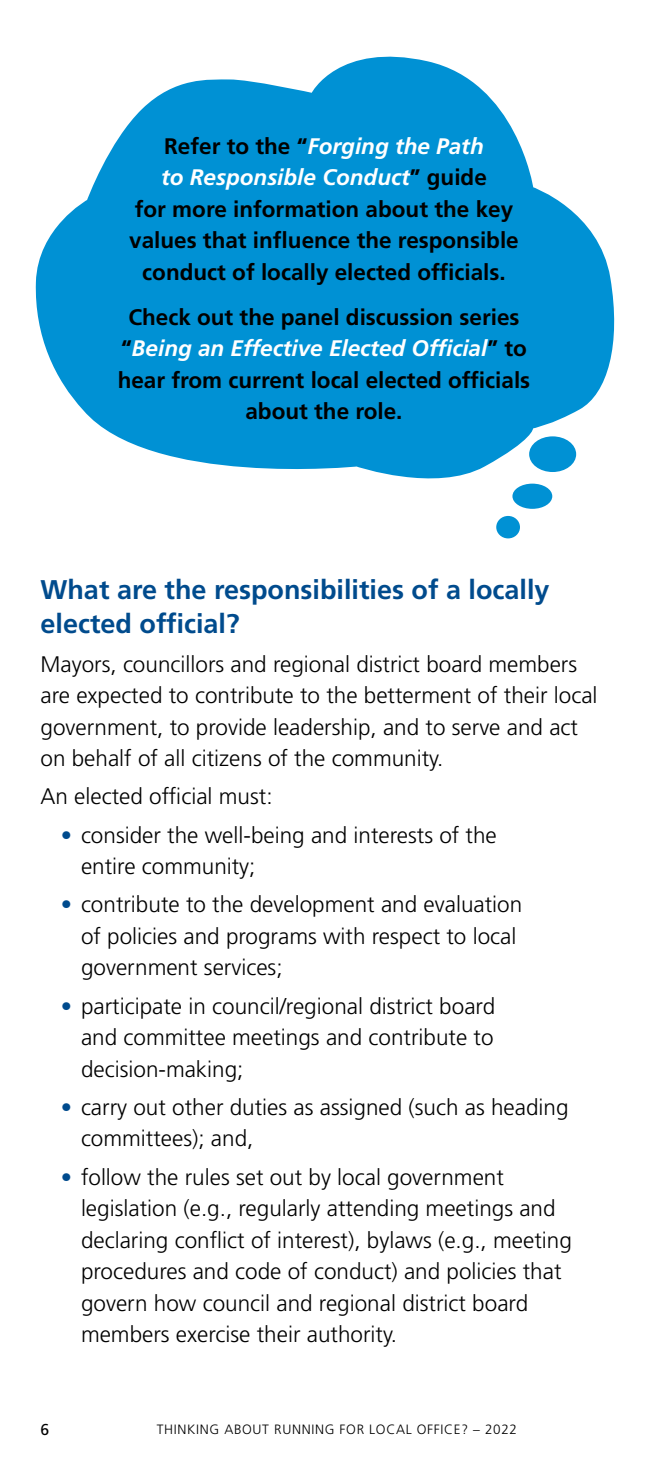
<style>
.page{position:relative;width:648px;height:1458px;background:#fff}
.page>*{position:absolute;margin:0;border:0;box-sizing:border-box;transform-origin:0 0}
.t1{font:700 27px/33.8px "Frutiger LT Std";color:#004b8d}
.t2{font:300 22.5px/31.5px "Frutiger LT Std";color:#000}
.t3{font:700 22.5px/31.5px "Frutiger LT Std";color:#000;text-align:center}
.t4{font:15.75px "Frutiger LT Std";color:#000}
.t5{font:300 13.5px "Frutiger LT Std";letter-spacing:.05em;color:#000}
.s1{font-style:italic;color:#fff}
.s2{color:#004b8d}
</style>
<div class="page">
<svg style="left:35px;top:56px;width:580px;height:437px;fill:#0091d4"></svg>
<div style="left:496px;top:516px;width:24px;height:22px;background:#0091d4;border-radius:50%"></div>
<div style="left:512px;top:484px;width:40px;height:25px;background:#0091d4;border-radius:50%"></div>
<div style="left:529px;top:436px;width:47px;height:36px;background:#0091d4;border-radius:50%"></div>
<p class="t3" style="left:129px;top:130px;width:391px">Refer to the “<span class="s1">Forging the Path<br>to Responsible Conduct</span>” guide<br>for more information about the key values that influence the responsible conduct of locally elected officials.</p>
<p class="t3" style="left:118px;top:301px;width:414px">Check out the panel discussion series “<span class="s1">Being an Effective Elected Official</span>” to hear from current local elected officials about the role.</p>
<p class="t1" style="left:40px;top:573px;width:511px">What are the responsibilities of a locally elected official?</p>
<p class="t2" style="left:40px;top:648px;width:559px">Mayors, councillors and regional district board members are expected to contribute to the betterment of their local government, to provide leadership, and to serve and act on behalf of all citizens of the community.</p>
<p class="t2" style="left:40px;top:781px;width:234px">An elected official must:</p>
<p class="t2" style="left:81px;top:819px;width:417px;text-indent:-20px"><span class="s2">•</span> consider the well-being and interests of the entire community;</p>
<p class="t2" style="left:81px;top:889px;width:443px;text-indent:-20px"><span class="s2">•</span> contribute to the development and evaluation of policies and programs with respect to local government services;</p>
<p class="t2" style="left:81px;top:991px;width:416px;text-align:justify;text-indent:-20px"><span class="s2">•</span> participate in council/regional district board and committee meetings and contribute to decision-making;</p>
<p class="t2" style="left:81px;top:1092px;width:489px;text-indent:-20px"><span class="s2">•</span> carry out other duties as assigned (such as heading committees); and,</p>
<p class="t2" style="left:81px;top:1162px;width:492px;text-indent:-20px"><span class="s2">•</span> follow the rules set out by local government legislation (e.g., regularly attending meetings and declaring conflict of interest), bylaws (e.g., meeting procedures and code of conduct) and policies that govern how council and regional district board members exercise their authority.</p>
<p class="t4" style="left:40px;top:1420px;width:10px">6</p>
<p class="t5" style="left:157px;top:1421px;width:362px">THINKING ABOUT RUNNING FOR LOCAL OFFICE? – 2022</p>
</div>
